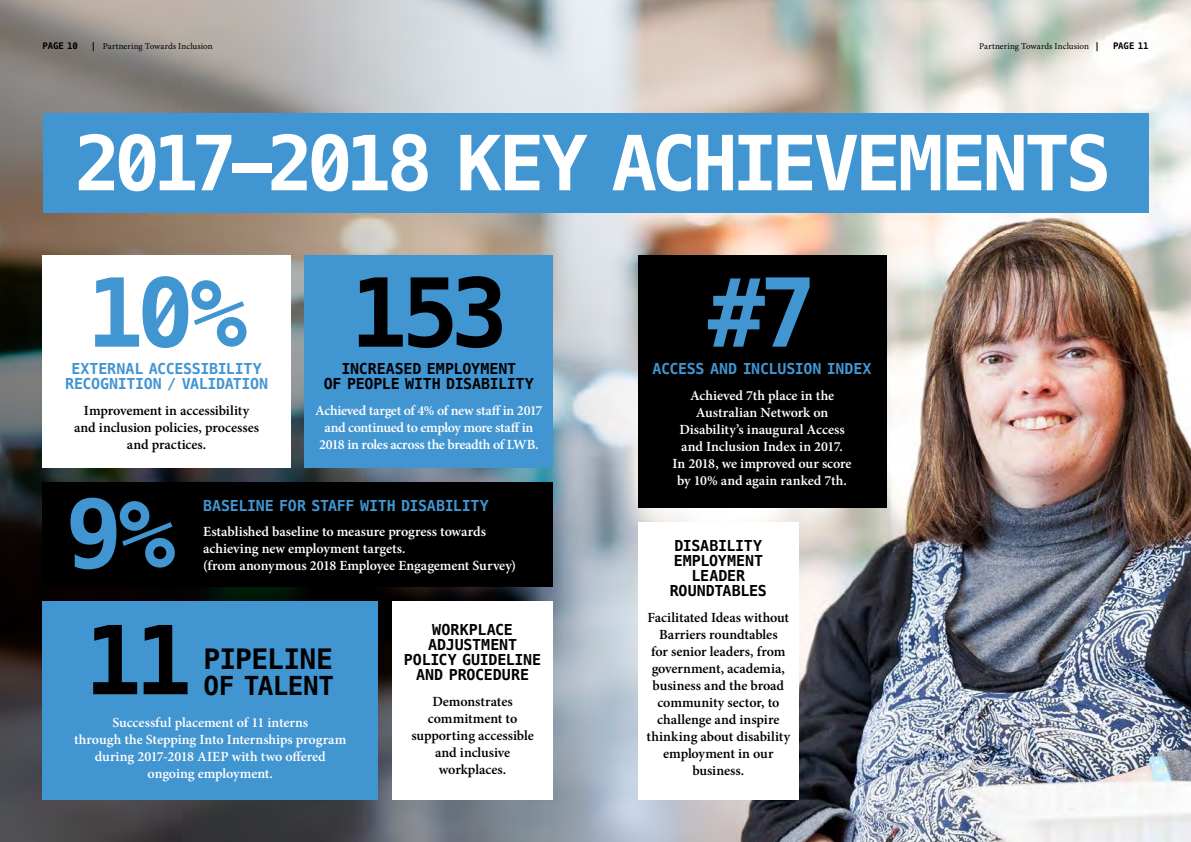
<style>
.page{position:relative;width:1191px;height:842px;background:#fff}
.page>*{position:absolute;margin:0;border:0;box-sizing:border-box;transform-origin:0 0}
.t1{font:700 95px "Menlo";color:#4195d1}
.t2{font:700 95px "Menlo";color:#000}
.t3{font:700 76px "Menlo";letter-spacing:-.055em;color:#fff}
.t4{font:700 28px "Menlo";letter-spacing:-.03em;color:#000}
.t5{font:700 26px "Menlo";letter-spacing:-.02em;color:#000}
.t6{font:700 15px/15px "Menlo";letter-spacing:-.01em;color:#000;text-align:center}
.t7{font:700 15px/15px "Menlo";letter-spacing:-.02em;color:#4195d1;text-align:center}
.t8{font:600 14px/17px "Minion Pro";letter-spacing:-.01em;color:#fff;text-align:center}
.t9{font:600 14px/17px "Minion Pro";letter-spacing:-.005em;color:#000;text-align:center}
.t10{font:9px "Minion Pro";letter-spacing:.005em;color:#000}
.t11{font:700 9px "Menlo";letter-spacing:-.01em;color:#000}
.s1{font-family:"Menlo";font-weight:700}
</style>
<div class="page">
<img style="left:0;top:0;width:1191px;height:842px">
<div style="left:43px;top:113px;width:1105px;height:100px;background:#4195d1"></div>
<div style="left:43px;top:255px;width:248px;height:213px;background:#fff"></div>
<div style="left:43px;top:601px;width:335px;height:198px;background:#4195d1"></div>
<div style="left:392px;top:601px;width:161px;height:198px;background:#fff"></div>
<div style="left:638px;top:522px;width:160px;height:277px;background:#fff"></div>
<div style="left:43px;top:482px;width:510px;height:105px;background:#000"></div>
<div style="left:305px;top:255px;width:248px;height:213px;background:#4195d1"></div>
<div style="left:638px;top:255px;width:248px;height:252px;background:#000"></div>
<p class="t11" style="left:43px;top:40px;width:37px">PAGE 10</p>
<p class="t10" style="left:91px;top:40px;width:123px"><span class="s1">|</span> Partnering Towards Inclusion</p>
<p class="t10" style="left:979px;top:40px;width:122px">Partnering Towards Inclusion <span class="s1">|</span></p>
<p class="t11" style="left:1113px;top:40px;width:37px">PAGE 11</p>
<h2 class="t3" style="left:75px;top:110px;width:1038px">2017-2018 KEY ACHIEVEMENTS</h2>
<h1 class="t1" style="left:86px;top:247px;width:162px">10%</h1>
<p class="t7" style="left:65px;top:362px;width:205px">EXTERNAL ACCESSIBILITY<br>RECOGNITION / VALIDATION</p>
<p class="t9" style="left:74px;top:402px;width:187px">Improvement in accessibility and inclusion policies, processes and practices.</p>
<h1 class="t2" style="left:350px;top:247px;width:159px">153</h1>
<h1 class="t1" style="left:708px;top:247px;width:110px">#7</h1>
<p class="t6" style="left:324px;top:362px;width:212px">INCREASED EMPLOYMENT<br>OF PEOPLE WITH DISABILITY</p>
<p class="t8" style="left:315px;top:402px;width:229px">Achieved target of 4% of new staff in 2017 and continued to employ more staff in<br>2018 in roles across the breadth of LWB.</p>
<p class="t7" style="left:652px;top:362px;width:221px">ACCESS AND INCLUSION INDEX</p>
<p class="t8" style="left:672px;top:387px;width:181px">Achieved 7th place in the<br>Australian Network on<br>Disability’s inaugural Access and Inclusion Index in 2017.<br>In 2018, we improved our score by 10% and again ranked 7th.</p>
<h1 class="t1" style="left:65px;top:468px;width:112px">9%</h1>
<p class="t7" style="left:203px;top:498px;width:287px">BASELINE FOR STAFF WITH DISABILITY</p>
<p class="t8" style="left:203px;top:523px;width:314px;text-align:left">Established baseline to measure progress towards achieving new employment targets.<br>(from anonymous 2018 Employee Engagement Survey)</p>
<h1 class="t2" style="left:84px;top:594px;width:109px">11</h1>
<h3 class="t4" style="left:204px;top:640px;width:131px">PIPELINE</h3>
<h3 class="t5" style="left:204px;top:667px;width:132px">OF TALENT</h3>
<p class="t8" style="left:74px;top:714px;width:274px">Successful placement of 11 interns<br>through the Stepping Into Internships program during 2017-2018 AIEP with two offered ongoing employment.</p>
<p class="t6" style="left:404px;top:623px;width:139px">WORKPLACE<br>ADJUSTMENT<br>POLICY GUIDELINE<br>AND PROCEDURE</p>
<p class="t9" style="left:411px;top:692px;width:124px">Demonstrates commitment to supporting accessible and inclusive workplaces.</p>
<p class="t6" style="left:670px;top:539px;width:99px">DISABILITY<br>EMPLOYMENT<br>LEADER<br>ROUNDTABLES</p>
<p class="t9" style="left:646px;top:609px;width:145px">Facilitated Ideas without<br>Barriers roundtables<br>for senior leaders, from government, academia, business and the broad community sector, to challenge and inspire thinking about disability employment in our business.</p>
</div>
